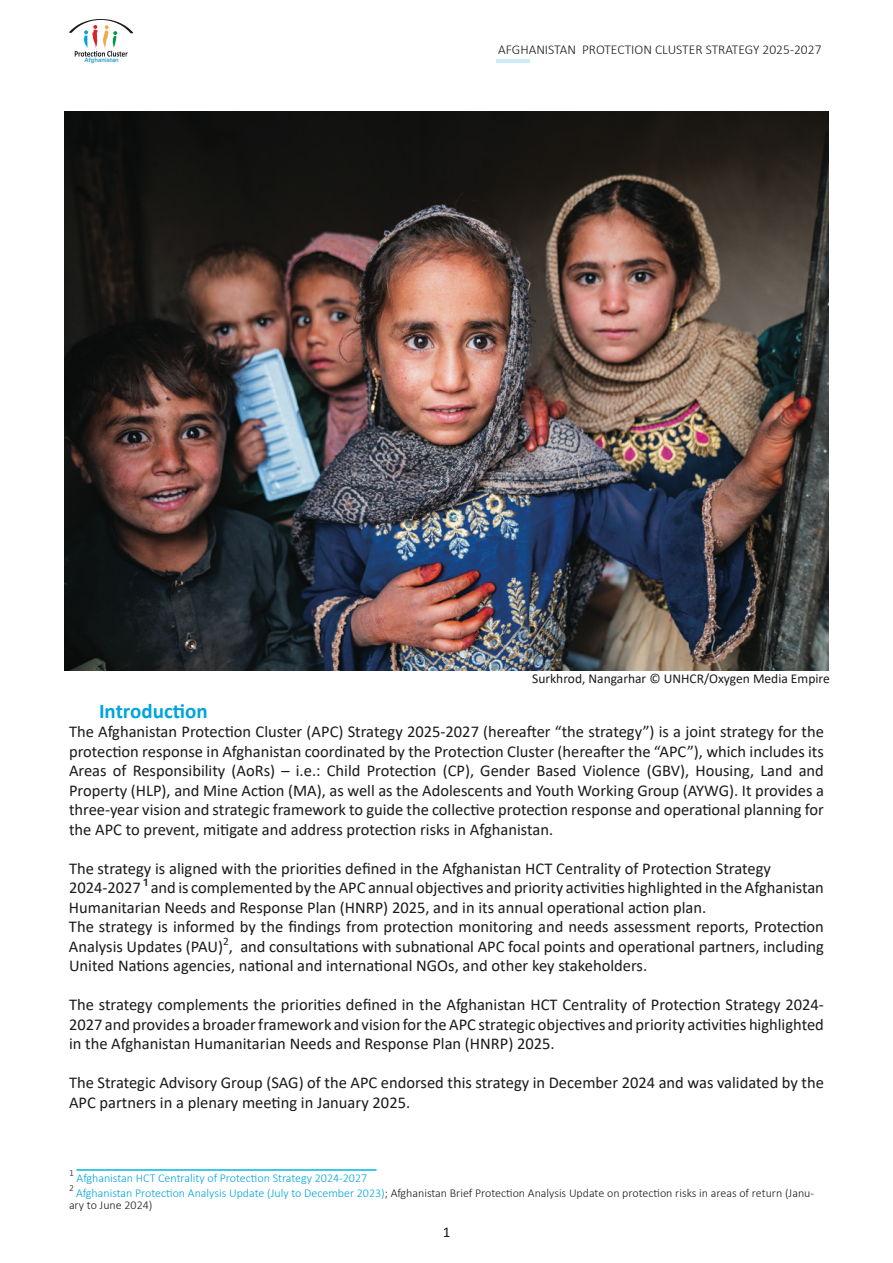
<style>
.page{position:relative;width:893px;height:1263px;background:#fff}
.page>*{position:absolute;margin:0;border:0;box-sizing:border-box;transform-origin:0 0}
.t1{font:700 21px "Calibri";color:#00a4db}
.t2{font:16.5px/19.5px "Calibri";color:#1a1a1a;text-align:justify}
.t3{font:15px "Calibri";color:#1a1a1a}
.t4{font:300 13.5px "Calibri";color:#1a1a1a}
.t5{font:13.5px "Calibri";color:#1a1a1a}
.t6{font:300 12px/12px "Calibri";color:#1a1a1a}
.t7{font:300 12px "Calibri";color:#00a4db}
.t8{font:300 9.6px "Calibri";color:#1a1a1a}
.t9{font:700 6px "Arial";color:#37a3d0}
.s1{font-size:19.5px}
.s2{color:#00a4db}
</style>
<div class="page">
<hr style="left:496px;top:60px;width:33px;height:3px;background:#00a4db">
<svg style="left:69px;top:19px;width:65px;height:38px"></svg>
<hr style="left:76px;top:1169px;width:300px;height:2px;background:#00b8e1">
<img style="left:64px;top:112px;width:765px;height:559px">
<p class="t9" style="left:84px;top:57px;width:36px">Afghanistan</p>
<p class="t4" style="left:498px;top:44px;width:325px">AFGHANISTAN PROTECTION CLUSTER STRATEGY 2025-2027</p>
<p class="t5" style="left:532px;top:672px;width:299px">Surkhrod, Nangarhar © UNHCR/Oxygen Media Empire</p>
<p class="t1" style="left:99px;top:702px;width:110px">Introduction</p>
<p class="t2" style="left:69px;top:723px;width:756px">The Afghanistan Protection Cluster (APC) Strategy 2025-2027 (hereafter “the strategy”) is a joint strategy for the protection response in Afghanistan coordinated by the Protection Cluster (hereafter the “APC”), which includes its Areas of Responsibility (AoRs) – i.e.: Child Protection (CP), Gender Based Violence (GBV), Housing, Land and Property (HLP), and Mine Action (MA), as well as the Adolescents and Youth Working Group (AYWG). It provides a three-year vision and strategic framework to guide the collective protection response and operational planning for the APC to prevent, mitigate and address protection risks in Afghanistan.</p>
<p class="t2" style="left:69px;top:860px;width:756px;text-align:left">The strategy is aligned with the priorities defined in the Afghanistan HCT Centrality of Protection Strategy 2024-2027 <span class="s1">1</span> and is complemented by the APC annual objectives and priority activities highlighted in the Afghanistan Humanitarian Needs and Response Plan (HNRP) 2025, and in its annual operational action plan.<br>The strategy is informed by the findings from protection monitoring and needs assessment reports, Protection Analysis Updates (PAU)<sup>2</sup>, and consultations with subnational APC focal points and operational partners, including United Nations agencies, national and international NGOs, and other key stakeholders.</p>
<p class="t2" style="left:69px;top:996px;width:756px">The strategy complements the priorities defined in the Afghanistan HCT Centrality of Protection Strategy 2024- 2027 and provides a broader framework and vision for the APC strategic objectives and priority activities highlighted in the Afghanistan Humanitarian Needs and Response Plan (HNRP) 2025.</p>
<p class="t2" style="left:69px;top:1074px;width:756px">The Strategic Advisory Group (SAG) of the APC endorsed this strategy in December 2024 and was validated by the<br>APC partners in a plenary meeting in January 2025.</p>
<p class="t8" style="left:69px;top:1169px;width:6px">1</p>
<p class="t7" style="left:77px;top:1173px;width:292px">Afghanistan HCT Centrality of Protection Strategy 2024-2027</p>
<p class="t8" style="left:69px;top:1184px;width:6px">2</p>
<p class="t6" style="left:69px;top:1188px;width:747px;text-indent:7px"><span class="s2">Afghanistan Protection Analysis Update (July to December 2023)</span>; Afghanistan Brief Protection Analysis Update on protection risks in areas of return (Janu&shy;ary to June 2024)</p>
<p class="t3" style="left:443px;top:1225px;width:9px">1</p>
</div>
